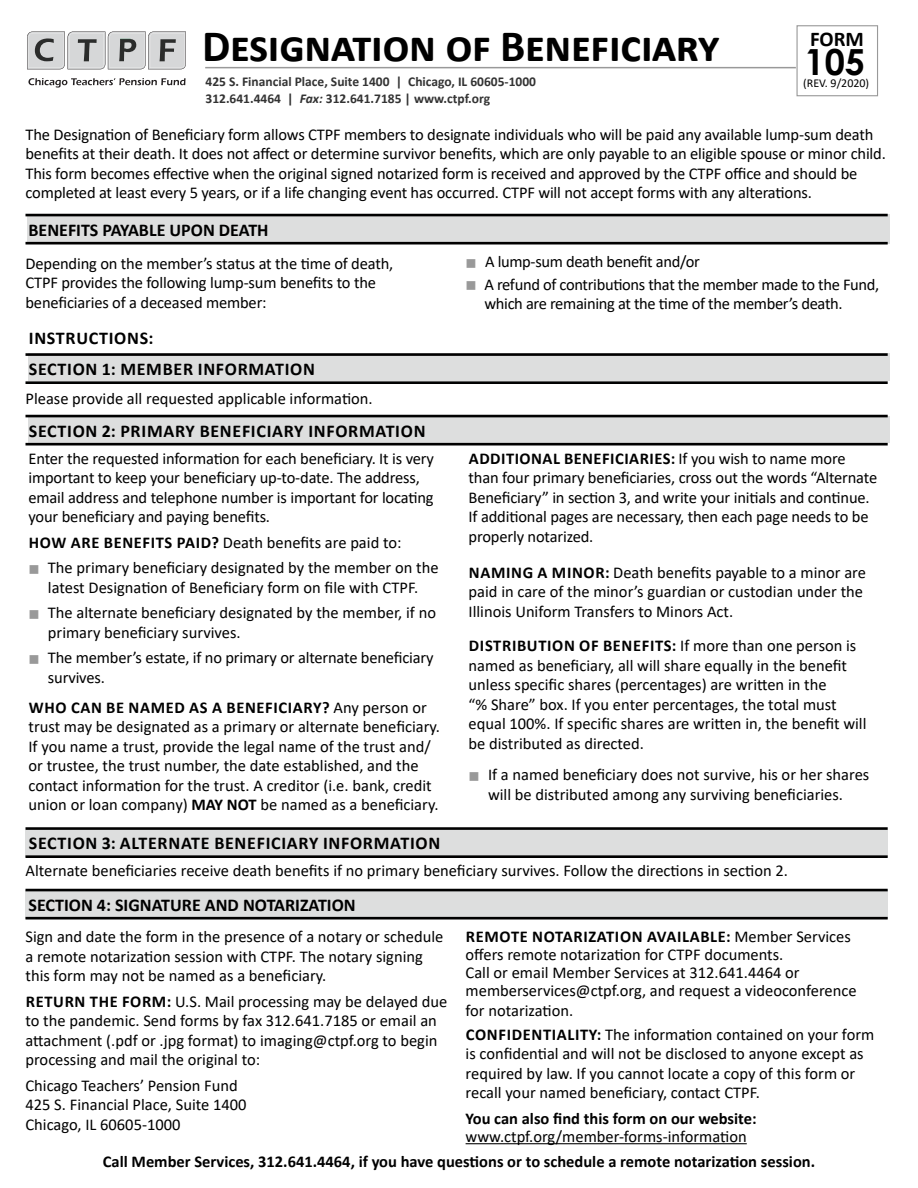
<style>
.page{position:relative;width:918px;height:1188px;background:#fff}
.page>*{position:absolute;margin:0;border:0;box-sizing:border-box;transform-origin:0 0}
.t1{font:700 45px "Calibri";letter-spacing:-.01em;color:#000}
.t2{font:700 36px "Century Gothic";color:#000}
.t3{font:700 21px "Calibri";color:#000}
.Section_1{font:700 18px "Calibri";letter-spacing:.04em;color:#000}
.Section_1-2{font:700 18px "Calibri";color:#000}
.instructions_body{font:16.5px/19.5px "Calibri";color:#000}
.Section_1-3{font:16.5px/19.5px "Calibri";letter-spacing:-.01em;color:#000}
.instructions_body-2{font:700 16.5px "Calibri";color:#000}
.instructions_body-3{font:16.5px/19.5px "Calibri";letter-spacing:-.02em;color:#000}
.instructions_body-4{font:700 16.5px "Calibri";letter-spacing:.04em;color:#000}
.t4{font:700 13.5px "Calibri";color:#333}
.t5{font:12px "Calibri";color:#000}
.s1{font-style:italic}
.s2{color:#999}
.s3{font-weight:700}
.s4{font-weight:400}
</style>
<div class="page">
<div style="left:28px;top:354px;width:862px;height:27px;background:#dddede"></div>
<div style="left:28px;top:417px;width:862px;height:26px;background:#dddede"></div>
<div style="left:25px;top:830px;width:863px;height:26px;background:#dddede"></div>
<svg style="left:25px;top:890px;width:863px;height:29px;background:#d8d9d9"></svg>
<svg style="left:27px;top:214px;width:863px;height:30px;background:#d8d9d9"></svg>
<hr style="left:205px;top:67px;width:591px;height:1px;background:#999">
<svg style="left:28px;top:78px;width:158px;height:10px"></svg>
<svg style="left:27px;top:32px;width:159px;height:37px;background:#c0c0c1"></svg>
<div style="left:796px;top:25px;width:82px;height:71px;border:1px solid #999"></div>
<hr style="left:26px;top:214px;width:862px;height:2px;background:#000">
<hr style="left:26px;top:242px;width:862px;height:2px;background:#000">
<hr style="left:26px;top:353px;width:862px;height:3px;background:#000">
<hr style="left:26px;top:381px;width:862px;height:3px;background:#000">
<hr style="left:26px;top:415px;width:862px;height:2px;background:#000">
<hr style="left:26px;top:443px;width:862px;height:3px;background:#000">
<hr style="left:26px;top:827px;width:862px;height:3px;background:#000">
<hr style="left:26px;top:855px;width:862px;height:3px;background:#000">
<hr style="left:26px;top:889px;width:862px;height:2px;background:#000">
<hr style="left:26px;top:917px;width:862px;height:3px;background:#000">
<hr style="left:466px;top:1143px;width:281px;height:1px;background:#000">
<p class="t1" style="left:202px;top:14px;width:519px">Designation of Beneficiary</p>
<p class="t3" style="left:810px;top:24px;width:55px">FORM</p>
<p class="t2" style="left:805px;top:34px;width:62px">105</p>
<p class="t4" style="left:206px;top:72px;width:332px">425 S. Financial Place, Suite 1400 | Chicago, IL 60605-1000</p>
<p class="t5" style="left:803px;top:75px;width:68px">(REV. 9/2020)</p>
<p class="t4" style="left:206px;top:88px;width:286px">312.641.4464 | <span class="s1">Fax:</span> 312.641.7185 | www.ctpf.org</p>
<p class="instructions_body" style="left:26px;top:124px;width:862px">The Designation of Beneficiary form allows CTPF members to designate individuals who will be paid any available lump-sum death benefits at their death. It does not affect or determine survivor benefits, which are only payable to an eligible spouse or minor child.<br>This form becomes effective when the original signed notarized form is received and approved by the CTPF office and should be completed at least every 5 years, or if a life changing event has occurred. CTPF will not accept forms with any alterations.</p>
<p class="Section_1-2" style="left:28px;top:217px;width:242px">BENEFITS PAYABLE UPON DEATH</p>
<p class="Section_1-3" style="left:26px;top:253px;width:369px">Depending on the member’s status at the time of death,<br>CTPF provides the following lump-sum benefits to the beneficiaries of a deceased member:</p>
<p class="instructions_body" style="left:466px;top:252px;width:236px"><span class="s2">■</span> A lump-sum death benefit and/or</p>
<p class="instructions_body-3" style="left:484px;top:274px;width:397px;text-indent:-19px"><span class="s2">■</span> A refund of contributions that the member made to the Fund, which are remaining at the time of the member’s death.</p>
<p class="Section_1" style="left:29px;top:325px;width:126px">INSTRUCTIONS:</p>
<p class="Section_1" style="left:29px;top:357px;width:288px">SECTION 1: MEMBER INFORMATION</p>
<p class="Section_1-3" style="left:26px;top:388px;width:349px">Please provide all requested applicable information.</p>
<p class="Section_1" style="left:29px;top:418px;width:398px">SECTION 2: PRIMARY BENEFICIARY INFORMATION</p>
<p class="instructions_body" style="left:28px;top:448px;width:407px">Enter the requested information for each beneficiary. It is very important to keep your beneficiary up-to-date. The address, email address and telephone number is important for locating your beneficiary and paying benefits.</p>
<p class="instructions_body" style="left:29px;top:532px;width:374px"><span class="s3">HOW ARE BENEFITS PAID?</span> Death benefits are paid to:</p>
<p class="instructions_body" style="left:28px;top:558px;width:412px;text-align:center"><span class="s2">■</span> The primary beneficiary designated by the member on the latest Designation of Beneficiary form on file with CTPF.</p>
<p class="instructions_body" style="left:48px;top:603px;width:390px;text-indent:-19px"><span class="s2">■</span> The alternate beneficiary designated by the member, if no primary beneficiary survives.</p>
<p class="instructions_body" style="left:48px;top:648px;width:387px;text-indent:-19px"><span class="s2">■</span> The member’s estate, if no primary or alternate beneficiary survives.</p>
<p class="instructions_body" style="left:28px;top:697px;width:413px"><span class="s3">WHO CAN BE NAMED AS A BENEFICIARY?</span> Any person or trust may be designated as a primary or alternate beneficiary.<br>If you name a trust, provide the legal name of the trust and/ or trustee, the trust number, the date established, and the contact information for the trust. A creditor (i.e. bank, credit union or loan company) <span class="s3">MAY NOT</span> be named as a beneficiary.</p>
<p class="instructions_body" style="left:469px;top:448px;width:410px"><span class="s3">ADDITIONAL BENEFICIARIES:</span> If you wish to name more than four primary beneficiaries, cross out the words “Alternate Beneficiary” in section 3, and write your initials and continue.<br>If additional pages are necessary, then each page needs to be properly notarized.</p>
<p class="instructions_body" style="left:469px;top:562px;width:399px"><span class="s3">NAMING A MINOR:</span> Death benefits payable to a minor are paid in care of the minor’s guardian or custodian under the<br>Illinois Uniform Transfers to Minors Act.</p>
<p class="instructions_body" style="left:469px;top:636px;width:399px"><span class="s3">DISTRIBUTION OF BENEFITS:</span> If more than one person is named as beneficiary, all will share equally in the benefit unless specific shares (percentages) are written in the<br>“% Share” box. If you enter percentages, the total must equal 100%. If specific shares are written in, the benefit will be distributed as directed.</p>
<p class="instructions_body" style="left:469px;top:765px;width:402px;text-align:center"><span class="s2">■</span> If a named beneficiary does not survive, his or her shares will be distributed among any surviving beneficiaries.</p>
<p class="Section_1" style="left:29px;top:831px;width:413px">SECTION 3: ALTERNATE BENEFICIARY INFORMATION</p>
<p class="instructions_body" style="left:26px;top:861px;width:764px">Alternate beneficiaries receive death benefits if no primary beneficiary survives. Follow the directions in section 2.</p>
<p class="Section_1-2" style="left:28px;top:892px;width:329px">SECTION 4: SIGNATURE AND NOTARIZATION</p>
<p class="instructions_body" style="left:26px;top:927px;width:419px">Sign and date the form in the presence of a notary or schedule a remote notarization session with CTPF. The notary signing this form may not be named as a beneficiary.</p>
<p class="instructions_body" style="left:26px;top:991px;width:423px"><span class="s3">RETURN THE FORM:</span> U.S. Mail processing may be delayed due to the pandemic. Send forms by fax 312.641.7185 or email an attachment (.pdf or .jpg format) to imaging@ctpf.org to begin processing and mail the original to:</p>
<p class="instructions_body" style="left:26px;top:1075px;width:223px">Chicago Teachers’ Pension Fund<br>425 S. Financial Place, Suite 1400<br>Chicago, IL 60605-1000</p>
<p class="instructions_body-4" style="left:466px;top:925px;width:387px">REMOTE NOTARIZATION AVAILABLE: <span class="s4">Member Services</span></p>
<p class="instructions_body" style="left:466px;top:945px;width:319px">offers remote notarization for CTPF documents.</p>
<p class="instructions_body" style="left:466px;top:963px;width:336px">Call or email Member Services at 312.641.4464 or</p>
<p class="instructions_body" style="left:466px;top:981px;width:393px">memberservices@ctpf.org, and request a videoconference</p>
<p class="instructions_body" style="left:466px;top:1000px;width:109px">for notarization.</p>
<p class="instructions_body" style="left:466px;top:1024px;width:410px"><span class="s3">CONFIDENTIALITY:</span> The information contained on your form is confidential and will not be disclosed to anyone except as required by law. If you cannot locate a copy of this form or recall your named beneficiary, contact CTPF.</p>
<p class="instructions_body-2" style="left:466px;top:1107px;width:293px">You can also find this form on our website:</p>
<p class="instructions_body" style="left:466px;top:1126px;width:283px">www.ctpf.org/member-forms-information</p>
<p class="instructions_body-2" style="left:103px;top:1150px;width:714px">Call Member Services, 312.641.4464, if you have questions or to schedule a remote notarization session.</p>
</div>
